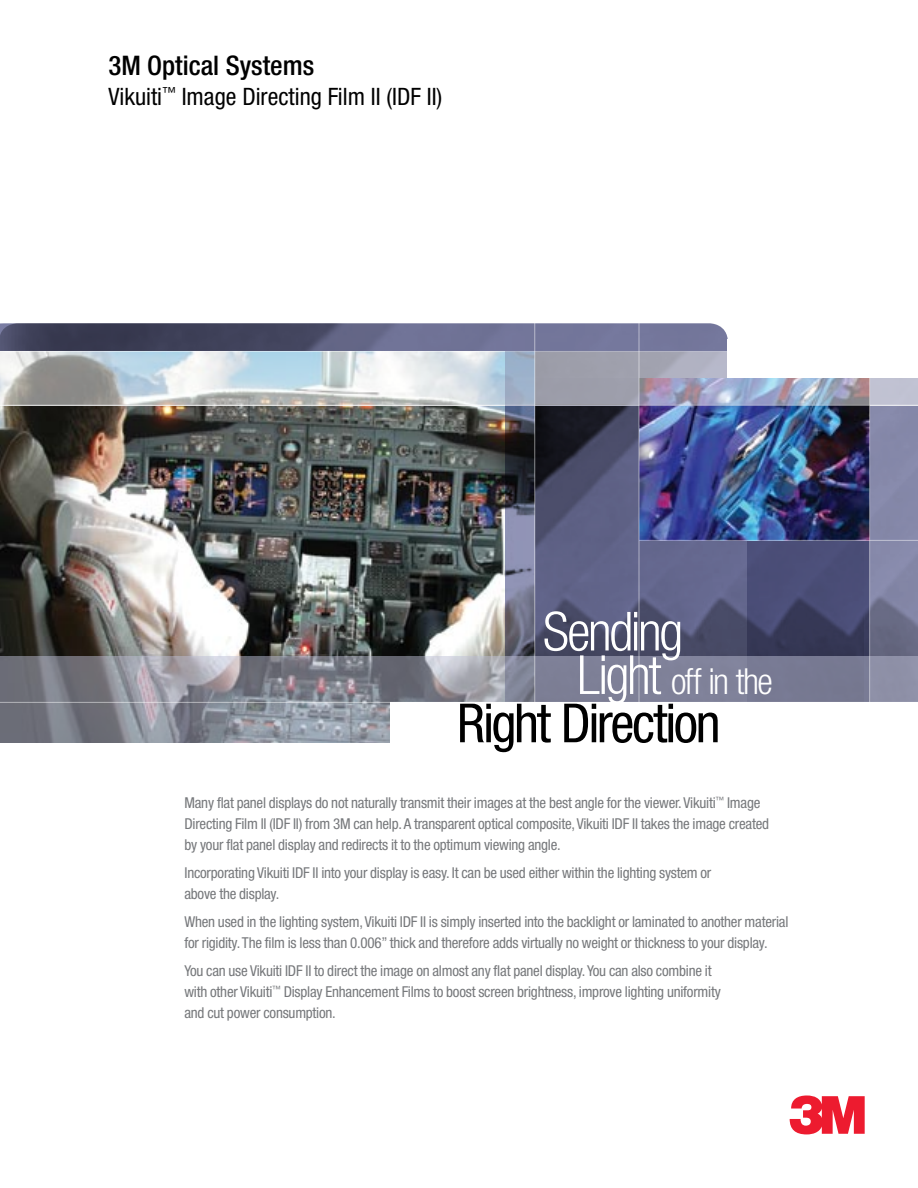
<style>
.page{position:relative;width:918px;height:1188px;background:#fff}
.page>*{position:absolute;margin:0;border:0;box-sizing:border-box;transform-origin:0 0}
.t1{font:condensed 54px "Helvetica Neue";letter-spacing:-.04em;color:#000}
.t2{font:300 condensed 54px "Helvetica Neue";letter-spacing:-.045em;color:#fff}
.t3{font:52.5px "Logo 3 Mv 3 tt";color:#ed1b2f}
.t4{font:300 condensed 36px "Helvetica Neue";letter-spacing:-.045em;color:#fff}
.t5{font:500 condensed 27px "Helvetica Neue";color:#000}
.t6{font:condensed 24px "Helvetica Neue";color:#000}
.t7{font:condensed 15px/21px "Helvetica Neue";letter-spacing:-.015em;color:#76787b}
.s1{font-size:54px}
</style>
<div class="page">
<img style="left:0;top:406px;width:506px;height:250px">
<svg style="left:0;top:323px;width:728px;height:28px;background:#5c5e7c"></svg>
<svg style="left:870px;top:406px;width:48px;height:250px;background:#7f82a2"></svg>
<svg style="left:506px;top:406px;width:363px;height:250px;background:#4f5170"></svg>
<img style="left:640px;top:406px;width:229px;height:134px">
<svg style="left:0;top:352px;width:918px;height:53px;background:#bac0ca"></svg>
<hr style="left:639px;top:540px;width:279px;height:1px;background:#fff">
<svg style="left:0;top:656px;width:918px;height:86px;background:#858795"></svg>
<hr style="left:869px;top:364px;width:1px;height:380px;background:#fff">
<hr style="left:0;top:702px;width:918px;height:1px;background:#fff">
<div style="left:390px;top:703px;width:528px;height:58px;background:#fff"></div>
<hr style="left:534px;top:315px;width:1px;height:397px;background:#fff">
<div style="left:728px;top:340px;width:190px;height:38px;background:#fff"></div>
<hr style="left:639px;top:297px;width:1px;height:447px;background:#fff">
<h3 class="t5" style="left:108px;top:49px;width:207px">3M Optical Systems</h3>
<h3 class="t6" style="left:108px;top:82px;width:336px">Vikuiti<sup>™</sup> Image Directing Film II (IDF II)</h3>
<h1 class="t2" style="left:543px;top:600px;width:142px">Sending</h1>
<h3 class="t4" style="left:577px;top:661px;width:197px"><span class="s1">Light</span> off in the</h3>
<h1 class="t1" style="left:457px;top:692px;width:265px">Right Direction</h1>
<p class="t7" style="left:184px;top:792px;width:586px">Many flat panel displays do not naturally transmit their images at the best angle for the viewer. Vikuiti<sup>™</sup> Image<br>Directing Film II (IDF II) from 3M can help. A transparent optical composite, Vikuiti IDF II takes the image created by your flat panel display and redirects it to the optimum viewing angle.</p>
<p class="t7" style="left:184px;top:862px;width:528px">Incorporating Vikuiti IDF II into your display is easy. It can be used either within the lighting system or above the display.</p>
<p class="t7" style="left:184px;top:911px;width:605px">When used in the lighting system, Vikuiti IDF II is simply inserted into the backlight or laminated to another material for rigidity. The film is less than 0.006” thick and therefore adds virtually no weight or thickness to your display.</p>
<p class="t7" style="left:184px;top:960px;width:538px">You can use Vikuiti IDF II to direct the image on almost any flat panel display. You can also combine it with other Vikuiti<sup>™</sup> Display Enhancement Films to boost screen brightness, improve lighting uniformity and cut power consumption.</p>
<h2 class="t3" style="left:789px;top:1085px;width:78px">3</h2>
</div>
